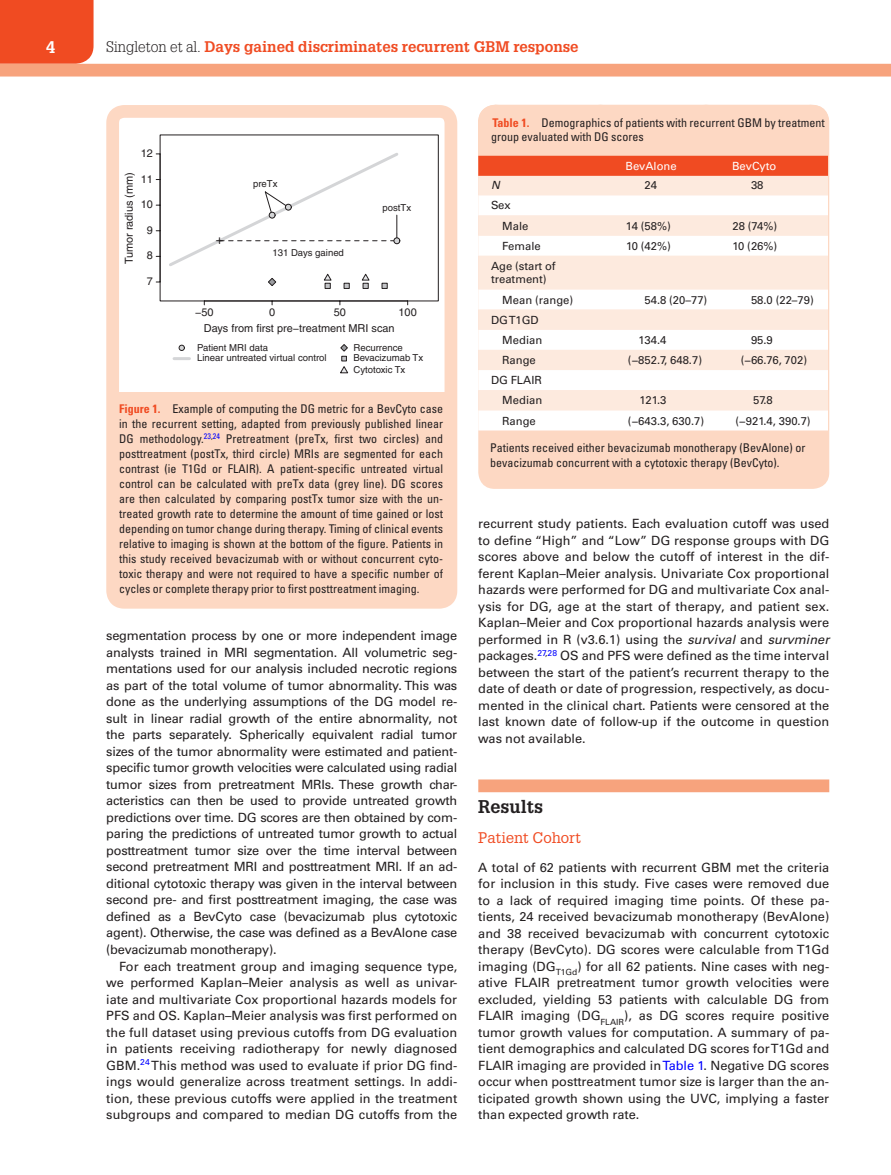
<style>
.page{position:relative;width:891px;height:1175px;background:#fff}
.page>*{position:absolute;margin:0;border:0;box-sizing:border-box;transform-origin:0 0}
.t1{font:700 18px "Glypha LT Std";color:#231f20}
.t2{font:700 16.5px "Glypha LT Std";color:#fff}
.t3{font:700 15px "Glypha LT Std";color:#f04b22}
.t4{font:15px "Glypha LT Std";color:#f04b22}
.t5{font:13.05px "Helvetica";color:#231f20}
.t6{font:12.75px/16.5px "Univers LT Std";color:#231f20;text-align:justify}
.t7{font:condensed 12px/15px "Univers LT Std";color:#231f20}
.t8{font:11.25px/20.1px "Univers LT Std";color:#231f20}
.t9{font:11.25px "Univers LT Std";color:#fff}
.t10{font:italic 11.25px "Univers LT Std";color:#231f20}
.t11{font:10.95px "Helvetica";color:#231f20}
.t12{font:9.6px/10.8px "Helvetica";color:#231f20}
.s1{font-weight:300;color:#231f20}
.s2{font-weight:700;color:#f04b22}
.s3{font-style:italic}
.s4{color:#00f}
</style>
<div class="page">
<div style="left:0;top:0;width:94px;height:64px;background:#f04b22"></div>
<div style="left:0;top:64px;width:891px;height:12px;background:#f7a37d"></div>
<div style="left:478px;top:779px;width:351px;height:13px;background:#f7a37d"></div>
<div style="left:478px;top:105px;width:351px;height:384px;background:#fdd8c3;border-radius:16px"></div>
<div style="left:478px;top:156px;width:350px;height:20px;background:#f04b22"></div>
<div style="left:478px;top:176px;width:350px;height:19px;background:#fdeade"></div>
<svg style="left:478px;top:195px;width:350px;height:235px;background:#fdf4ee"></svg>
<div style="left:110px;top:392px;width:344px;height:208px;background:#fdd8c3"></div>
<div style="left:160px;top:134px;width:279px;height:167px;border:1px solid #231f20"></div>
<svg style="left:169px;top:153px;width:232px;height:136px"></svg>
<svg style="left:269px;top:212px;width:7px;height:6px"></svg>
<svg style="left:285px;top:204px;width:7px;height:6px"></svg>
<div style="left:393px;top:237px;width:7px;height:7px;background:#d4d5d7;border:1px solid #231f20;border-radius:50%"></div>
<hr style="left:174px;top:357px;width:15px;height:3px;background:#d4d5d7">
<svg style="left:179px;top:345px;width:6px;height:6px"></svg>
<svg style="left:340px;top:344px;width:9px;height:30px"></svg>
<div style="left:106px;top:105px;width:351px;height:503px;border:13px solid #fdd8c3;border-radius:12px"></div>
<p class="t2" style="left:46px;top:37px;width:11px">4</p>
<p class="t3" style="left:106px;top:37px;width:474px"><span class="s1">Singleton et al.</span> Days gained discriminates recurrent GBM response</p>
<p class="t11" style="left:141px;top:147px;width:14px">12</p>
<p class="t11" style="left:123px;top:264px;width:93px;rotate:-90deg">Tumor radius (mm)</p>
<p class="t12" style="left:253px;top:179px;width:26px">preTx</p>
<p class="t11" style="left:141px;top:172px;width:14px">11</p>
<p class="t11" style="left:141px;top:198px;width:14px">10</p>
<p class="t11" style="left:147px;top:224px;width:8px">9</p>
<p class="t5" style="left:216px;top:232px;width:9px">+</p>
<p class="t12" style="left:272px;top:247px;width:73px">131 Days gained</p>
<p class="t11" style="left:147px;top:249px;width:8px">8</p>
<p class="t11" style="left:147px;top:275px;width:8px">7</p>
<p class="t12" style="left:382px;top:202px;width:30px">postTx</p>
<p class="t11" style="left:195px;top:306px;width:20px">−50</p>
<p class="t11" style="left:269px;top:306px;width:8px">0</p>
<p class="t11" style="left:334px;top:306px;width:14px">50</p>
<p class="t11" style="left:399px;top:306px;width:20px">100</p>
<p class="t11" style="left:204px;top:322px;width:192px">Days from first pre−treatment MRI scan</p>
<p class="t12" style="left:197px;top:342px;width:131px">Patient MRI data<br>Linear untreated virtual control</p>
<p class="t12" style="left:353px;top:342px;width:71px">Recurrence<br>Bevacizumab Tx</p>
<p class="t12" style="left:354px;top:364px;width:53px">Cytotoxic Tx</p>
<p class="t7" style="left:119px;top:401px;width:326px;text-align:justify"><span class="s2">Figure 1.</span> Example of computing the DG metric for a BevCyto case in the recurrent setting, adapted from previously published linear DG methodology.<sup>23</sup><sup>,</sup><sup>24</sup> Pretreatment (preTx, first two circles) and posttreatment (postTx, third circle) MRIs are segmented for each contrast (ie T1Gd or FLAIR). A patient-specific untreated virtual control can be calculated with preTx data (grey line). DG scores are then calculated by comparing postTx tumor size with the un&shy;treated growth rate to determine the amount of time gained or lost depending on tumor change during therapy. Timing of clinical events relative to imaging is shown at the bottom of the figure. Patients in this study received bevacizumab with or without concurrent cyto&shy;toxic therapy and were not required to have a specific number of cycles or complete therapy prior to first posttreatment imaging.</p>
<p class="t6" style="left:106px;top:627px;width:353px">segmentation process by one or more independent image analysts trained in MRI segmentation. All volumetric seg&shy;mentations used for our analysis included necrotic regions as part of the total volume of tumor abnormality. This was done as the underlying assumptions of the DG model re&shy;sult in linear radial growth of the entire abnormality, not the parts separately. Spherically equivalent radial tumor sizes of the tumor abnormality were estimated and patient&shy;specific tumor growth velocities were calculated using radial tumor sizes from pretreatment MRIs. These growth char&shy;acteristics can then be used to provide untreated growth predictions over time. DG scores are then obtained by com&shy;paring the predictions of untreated tumor growth to actual posttreatment tumor size over the time interval between second pretreatment MRI and posttreatment MRI. If an ad&shy;ditional cytotoxic therapy was given in the interval between second pre- and first posttreatment imaging, the case was defined as a BevCyto case (bevacizumab plus cytotoxic agent). Otherwise, the case was defined as a BevAlone case (bevacizumab monotherapy).</p>
<p class="t6" style="left:106px;top:957px;width:353px;text-indent:13px">For each treatment group and imaging sequence type, we performed Kaplan–Meier analysis as well as univar&shy;iate and multivariate Cox proportional hazards models for PFS and OS. Kaplan–Meier analysis was first performed on the full dataset using previous cutoffs from DG evaluation in patients receiving radiotherapy for newly diagnosed GBM.<sup>24</sup> This method was used to evaluate if prior DG find&shy;ings would generalize across treatment settings. In addi&shy;tion, these previous cutoffs were applied in the treatment subgroups and compared to median DG cutoffs from the</p>
<p class="t7" style="left:491px;top:116px;width:335px;line-height:13.5px"><span class="s2">Table 1.</span> Demographics of patients with recurrent GBM by treatment group evaluated with DG scores</p>
<p class="t9" style="left:626px;top:159px;width:53px">BevAlone</p>
<p class="t9" style="left:732px;top:159px;width:46px">BevCyto</p>
<p class="t10" style="left:491px;top:179px;width:10px">N</p>
<p class="t8" style="left:645px;top:175px;width:14px">24</p>
<p class="t8" style="left:751px;top:175px;width:14px">38</p>
<p class="t8" style="left:502px;top:195px;width:28px;text-indent:-11px">Sex<br>Male</p>
<p class="t8" style="left:626px;top:216px;width:46px">14 (58%)</p>
<p class="t8" style="left:733px;top:216px;width:46px">28 (74%)</p>
<p class="t8" style="left:502px;top:236px;width:40px">Female</p>
<p class="t8" style="left:626px;top:236px;width:46px">10 (42%)</p>
<p class="t8" style="left:733px;top:236px;width:46px">10 (26%)</p>
<p class="t8" style="left:491px;top:259px;width:66px;line-height:13.5px">Age (start of treatment)</p>
<p class="t8" style="left:502px;top:290px;width:72px">Mean (range)</p>
<p class="t8" style="left:645px;top:290px;width:64px">54.8 (20–77)</p>
<p class="t8" style="left:751px;top:290px;width:64px">58.0 (22–79)</p>
<p class="t8" style="left:502px;top:310px;width:42px;text-indent:-11px">DG T1GD<br>Median</p>
<p class="t8" style="left:638px;top:330px;width:29px">134.4</p>
<p class="t8" style="left:751px;top:330px;width:23px">95.9</p>
<p class="t8" style="left:502px;top:350px;width:35px">Range</p>
<p class="t8" style="left:628px;top:350px;width:76px">(−852.7, 648.7)</p>
<p class="t8" style="left:741px;top:350px;width:68px">(−66.76, 702)</p>
<p class="t8" style="left:491px;top:370px;width:53px;text-align:right">DG FLAIR<br>Median</p>
<p class="t8" style="left:640px;top:390px;width:28px">121.3</p>
<p class="t8" style="left:753px;top:390px;width:21px">57.8</p>
<p class="t8" style="left:502px;top:410px;width:35px">Range</p>
<p class="t8" style="left:628px;top:410px;width:78px">(−643.3, 630.7)</p>
<p class="t8" style="left:736px;top:410px;width:77px">(−921.4, 390.7)</p>
<p class="t7" style="left:490px;top:440px;width:317px">Patients received either bevacizumab monotherapy (BevAlone) or bevacizumab concurrent with a cytotoxic therapy (BevCyto).</p>
<p class="t6" style="left:478px;top:515px;width:353px">recurrent study patients. Each evaluation cutoff was used to define “High” and “Low” DG response groups with DG scores above and below the cutoff of interest in the dif&shy;ferent Kaplan–Meier analysis. Univariate Cox proportional hazards were performed for DG and multivariate Cox anal&shy;ysis for DG, age at the start of therapy, and patient sex.<br>Kaplan–Meier and Cox proportional hazards analysis were performed in R (v3.6.1) using the <span class="s3">survival</span> and <span class="s3">survminer </span>packages.<sup>27</sup><sup>,</sup><sup>28</sup> OS and PFS were defined as the time interval between the start of the patient’s recurrent therapy to the date of death or date of progression, respectively, as docu&shy;mented in the clinical chart. Patients were censored at the last known date of follow-up if the outcome in question was not available.</p>
<h1 class="t1" style="left:478px;top:795px;width:66px">Results</h1>
<p class="t4" style="left:478px;top:828px;width:104px">Patient Cohort</p>
<p class="t6" style="left:478px;top:859px;width:353px">A total of 62 patients with recurrent GBM met the criteria for inclusion in this study. Five cases were removed due to a lack of required imaging time points. Of these pa&shy;tients, 24 received bevacizumab monotherapy (BevAlone) and 38 received bevacizumab with concurrent cytotoxic therapy (BevCyto). DG scores were calculable from T1Gd imaging (DG<sub>T1Gd</sub>) for all 62 patients. Nine cases with neg&shy;ative FLAIR pretreatment tumor growth velocities were excluded, yielding 53 patients with calculable DG from FLAIR imaging (DG<sub>FLAIR</sub>), as DG scores require positive tumor growth values for computation. A summary of pa&shy;tient demographics and calculated DG scores for T1Gd and FLAIR imaging are provided in <span class="s4">Table 1</span>. Negative DG scores occur when posttreatment tumor size is larger than the an&shy;ticipated growth shown using the UVC, implying a faster than expected growth rate.</p>
</div>
